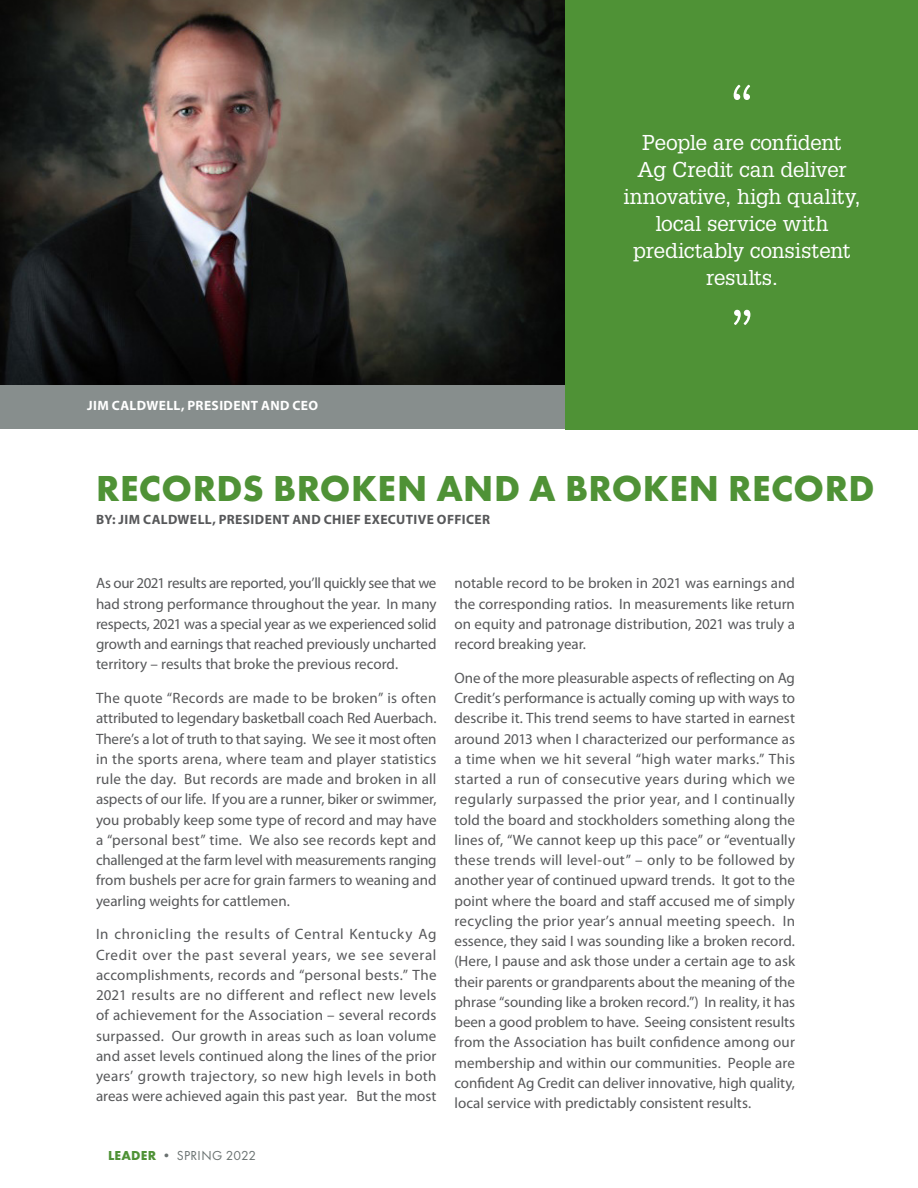
<style>
.page{position:relative;width:918px;height:1188px;background:#fff}
.page>*{position:absolute;margin:0;border:0;box-sizing:border-box;transform-origin:0 0}
.t1{font:54px "Brandon Grotesque";color:#fff}
.t2{font:700 37.5px "Futura PT";letter-spacing:.01em;color:#4f9236}
.t3{font:21px/27px "Glypha";letter-spacing:-.01em;color:#fff;text-align:center}
.t4{font:15px/20.2px "Myriad Pro";color:#57585a;text-align:justify}
.t5{font:700 13.5px "Myriad Pro";letter-spacing:.03em;color:#57585a}
.t6{font:700 13.5px "Myriad Pro";letter-spacing:.03em;color:#fff}
.t7{font:13.5px "Futura PT";letter-spacing:.02em;color:#697170}
.s1{font-weight:700;color:#4f9236}
.s2{font-weight:300}
</style>
<div class="page">
<img style="left:0;top:0;width:566px;height:385px">
<div style="left:0;top:385px;width:567px;height:44px;background:#878e8d"></div>
<div style="left:566px;top:0;width:352px;height:429px;background:#4f9236"></div>
<p class="t6" style="left:87px;top:397px;width:233px">JIM CALDWELL, PRESIDENT AND CEO</p>
<p class="t1" style="left:732px;top:67px;width:22px">“</p>
<p class="t3" style="left:623px;top:129px;width:239px">People are confident<br>Ag Credit can deliver innovative, high quality, local service with predictably consistent results.</p>
<p class="t1" style="left:732px;top:292px;width:22px">”</p>
<p class="t2" style="left:96px;top:464px;width:780px">RECORDS BROKEN AND A BROKEN RECORD</p>
<p class="t5" style="left:96px;top:511px;width:396px">BY: JIM CALDWELL, PRESIDENT AND CHIEF EXECUTIVE OFFICER</p>
<p class="t4" style="left:96px;top:574px;width:342px">As our 2021 results are reported, you’ll quickly see that we had strong performance throughout the year. In many respects, 2021 was a special year as we experienced solid growth and earnings that reached previously uncharted territory – results that broke the previous record.</p>
<p class="t4" style="left:96px;top:688px;width:342px">The quote “Records are made to be broken” is often attributed to legendary basketball coach Red Auerbach.<br>There’s a lot of truth to that saying. We see it most often in the sports arena, where team and player statistics rule the day. But records are made and broken in all aspects of our life. If you are a runner, biker or swimmer, you probably keep some type of record and may have a “personal best” time. We also see records kept and challenged at the farm level with measurements ranging from bushels per acre for grain farmers to weaning and yearling weights for cattlemen.</p>
<p class="t4" style="left:96px;top:925px;width:342px">In chronicling the results of Central Kentucky Ag Credit over the past several years, we see several accomplishments, records and “personal bests.” The 2021 results are no different and reflect new levels of achievement for the Association – several records surpassed. Our growth in areas such as loan volume and asset levels continued along the lines of the prior years’ growth trajectory, so new high levels in both areas were achieved again this past year. But the most</p>
<p class="t7" style="left:108px;top:1148px;width:150px"><span class="s1">LEADER</span> <span class="s2">•</span> SPRING 2022</p>
<p class="t4" style="left:454px;top:574px;width:342px">notable record to be broken in 2021 was earnings and the corresponding ratios. In measurements like return on equity and patronage distribution, 2021 was truly a record breaking year.</p>
<p class="t4" style="left:454px;top:668px;width:342px">One of the more pleasurable aspects of refecting on Ag Credit’s performance is actually coming up with ways to describe it. This trend seems to have started in earnest around 2013 when I characterized our performance as a time when we hit several “high water marks.” This started a run of consecutive years during which we regularly surpassed the prior year, and I continually told the board and stockholders something along the lines of, “We cannot keep up this pace” or “eventually these trends will level-out” – only to be followed by another year of continued upward trends. It got to the point where the board and staf accused me of simply recycling the prior year’s annual meeting speech. In essence, they said I was sounding like a broken record. (Here, I pause and ask those under a certain age to ask their parents or grandparents about the meaning of the phrase “sounding like a broken record.”) In reality, it has been a good problem to have. Seeing consistent results from the Association has built confdence among our membership and within our communities. People are confdent Ag Credit can deliver innovative, high quality, local service with predictably consistent results.</p>
</div>
